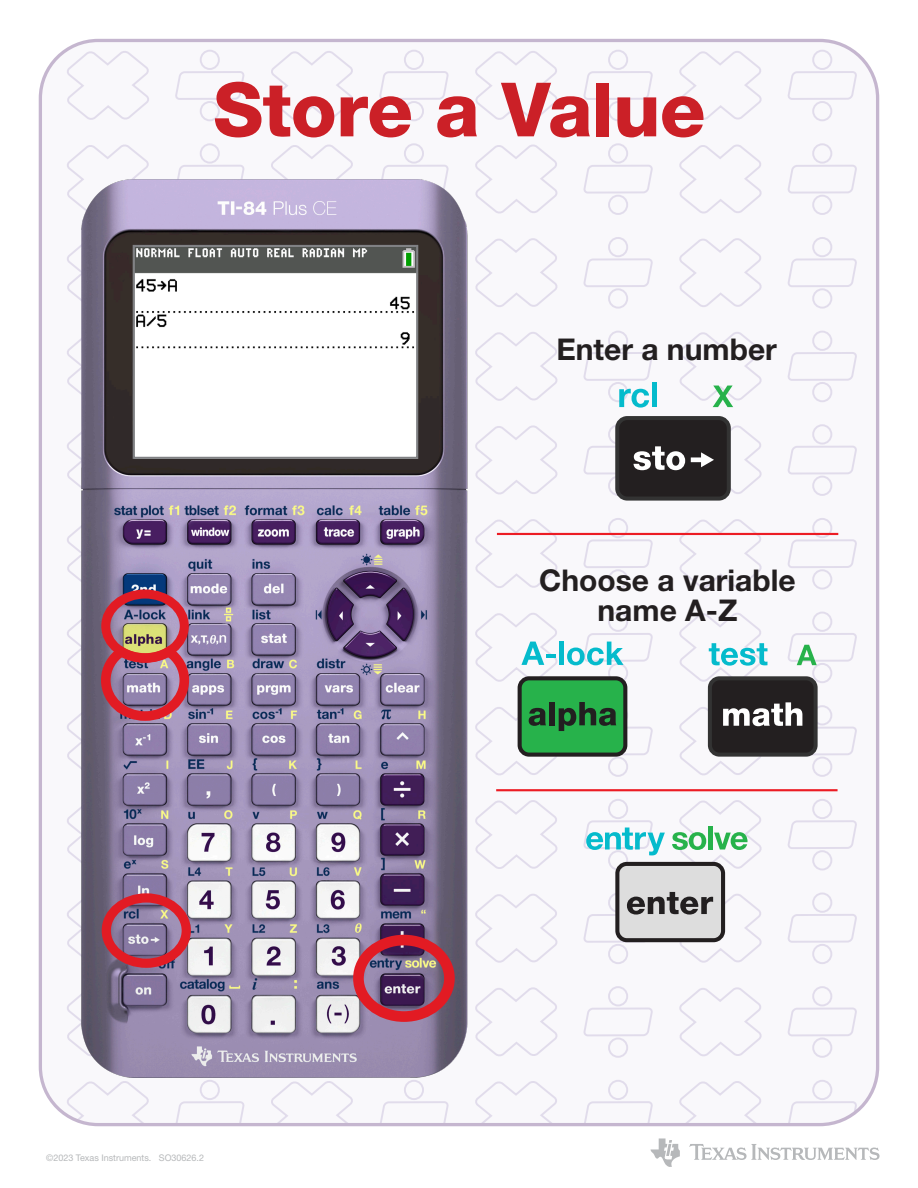
<style>
.page{position:relative;width:918px;height:1188px;background:#fff}
.page>*{position:absolute;margin:0;border:0;box-sizing:border-box;transform-origin:0 0}
.t1{font:800 75px "Helvetica Neue LT Std";letter-spacing:-.01em;color:#cb2027}
.t2{font:700 30px/30px "Helvetica Neue LT Std";color:#231f20;text-align:center}
.t3{font:9.15px "Helvetica Neue LT Std";color:#b6b8ba}
</style>
<div class="page">
<div style="left:40px;top:40px;width:838px;height:1085px;background:#f9f8fb;border-radius:58px"></div>
<svg style="left:64px;top:49px;width:85px;height:71px"></svg>
<svg style="left:175px;top:71px;width:70px;height:29px"></svg>
<div style="left:200px;top:50px;width:20px;height:20px;border:2px solid #b7aad0;border-radius:50%"></div>
<div style="left:200px;top:101px;width:20px;height:20px;border:2px solid #b7aad0;border-radius:50%"></div>
<svg style="left:271px;top:51px;width:82px;height:69px"></svg>
<svg style="left:379px;top:71px;width:70px;height:29px"></svg>
<div style="left:404px;top:50px;width:20px;height:20px;border:2px solid #b7aad0;border-radius:50%"></div>
<div style="left:404px;top:101px;width:20px;height:20px;border:2px solid #b7aad0;border-radius:50%"></div>
<svg style="left:475px;top:51px;width:83px;height:69px"></svg>
<svg style="left:583px;top:71px;width:70px;height:29px"></svg>
<div style="left:608px;top:50px;width:20px;height:20px;border:2px solid #b7aad0;border-radius:50%"></div>
<div style="left:608px;top:101px;width:20px;height:20px;border:2px solid #b7aad0;border-radius:50%"></div>
<svg style="left:679px;top:51px;width:83px;height:69px"></svg>
<svg style="left:788px;top:71px;width:69px;height:29px"></svg>
<div style="left:812px;top:50px;width:20px;height:20px;border:2px solid #b7aad0;border-radius:50%"></div>
<div style="left:812px;top:101px;width:20px;height:20px;border:2px solid #b7aad0;border-radius:50%"></div>
<svg style="left:80px;top:144px;width:56px;height:8px"></svg>
<div style="left:200px;top:143px;width:20px;height:21px;border:2px solid #b7aad0;border-radius:50%"></div>
<svg style="left:284px;top:144px;width:56px;height:8px"></svg>
<div style="left:404px;top:143px;width:20px;height:21px;border:2px solid #b7aad0;border-radius:50%"></div>
<svg style="left:488px;top:144px;width:70px;height:70px"></svg>
<svg style="left:583px;top:165px;width:70px;height:29px"></svg>
<div style="left:608px;top:143px;width:20px;height:21px;border:2px solid #b7aad0;border-radius:50%"></div>
<div style="left:608px;top:195px;width:20px;height:20px;border:2px solid #b7aad0;border-radius:50%"></div>
<svg style="left:679px;top:144px;width:83px;height:70px"></svg>
<svg style="left:788px;top:165px;width:69px;height:29px"></svg>
<div style="left:812px;top:143px;width:20px;height:21px;border:2px solid #b7aad0;border-radius:50%"></div>
<div style="left:812px;top:195px;width:20px;height:20px;border:2px solid #b7aad0;border-radius:50%"></div>
<svg style="left:494px;top:238px;width:64px;height:69px"></svg>
<svg style="left:583px;top:258px;width:70px;height:29px"></svg>
<div style="left:608px;top:237px;width:20px;height:20px;border:2px solid #b7aad0;border-radius:50%"></div>
<div style="left:608px;top:288px;width:20px;height:21px;border:2px solid #b7aad0;border-radius:50%"></div>
<svg style="left:679px;top:238px;width:83px;height:69px"></svg>
<svg style="left:788px;top:258px;width:69px;height:29px"></svg>
<div style="left:812px;top:237px;width:20px;height:20px;border:2px solid #b7aad0;border-radius:50%"></div>
<div style="left:812px;top:288px;width:20px;height:21px;border:2px solid #b7aad0;border-radius:50%"></div>
<svg style="left:494px;top:332px;width:64px;height:69px"></svg>
<svg style="left:583px;top:352px;width:70px;height:29px"></svg>
<div style="left:608px;top:331px;width:20px;height:20px;border:2px solid #b7aad0;border-radius:50%"></div>
<div style="left:608px;top:382px;width:20px;height:20px;border:2px solid #b7aad0;border-radius:50%"></div>
<svg style="left:788px;top:352px;width:69px;height:29px"></svg>
<div style="left:812px;top:331px;width:20px;height:20px;border:2px solid #b7aad0;border-radius:50%"></div>
<div style="left:812px;top:382px;width:20px;height:20px;border:2px solid #b7aad0;border-radius:50%"></div>
<svg style="left:494px;top:425px;width:64px;height:70px"></svg>
<svg style="left:788px;top:445px;width:69px;height:30px"></svg>
<div style="left:812px;top:424px;width:20px;height:21px;border:2px solid #b7aad0;border-radius:50%"></div>
<div style="left:812px;top:476px;width:20px;height:20px;border:2px solid #b7aad0;border-radius:50%"></div>
<svg style="left:494px;top:519px;width:66px;height:69px"></svg>
<svg style="left:583px;top:539px;width:70px;height:29px"></svg>
<div style="left:608px;top:518px;width:20px;height:20px;border:2px solid #b7aad0;border-radius:50%"></div>
<div style="left:608px;top:569px;width:20px;height:21px;border:2px solid #b7aad0;border-radius:50%"></div>
<svg style="left:677px;top:519px;width:87px;height:69px"></svg>
<svg style="left:788px;top:539px;width:69px;height:29px"></svg>
<div style="left:812px;top:518px;width:20px;height:20px;border:2px solid #b7aad0;border-radius:50%"></div>
<div style="left:812px;top:569px;width:20px;height:21px;border:2px solid #b7aad0;border-radius:50%"></div>
<div style="left:608px;top:612px;width:20px;height:20px;border:2px solid #b7aad0;border-radius:50%"></div>
<div style="left:608px;top:663px;width:20px;height:20px;border:2px solid #b7aad0;border-radius:50%"></div>
<div style="left:812px;top:612px;width:20px;height:20px;border:2px solid #b7aad0;border-radius:50%"></div>
<div style="left:812px;top:663px;width:20px;height:20px;border:2px solid #b7aad0;border-radius:50%"></div>
<svg style="left:494px;top:800px;width:64px;height:69px"></svg>
<div style="left:608px;top:799px;width:20px;height:20px;border:2px solid #b7aad0;border-radius:50%"></div>
<div style="left:608px;top:850px;width:20px;height:21px;border:2px solid #b7aad0;border-radius:50%"></div>
<svg style="left:788px;top:820px;width:69px;height:29px"></svg>
<div style="left:812px;top:799px;width:20px;height:20px;border:2px solid #b7aad0;border-radius:50%"></div>
<div style="left:812px;top:850px;width:20px;height:21px;border:2px solid #b7aad0;border-radius:50%"></div>
<svg style="left:494px;top:894px;width:64px;height:69px"></svg>
<svg style="left:788px;top:914px;width:69px;height:29px"></svg>
<div style="left:812px;top:893px;width:20px;height:20px;border:2px solid #b7aad0;border-radius:50%"></div>
<div style="left:812px;top:944px;width:20px;height:20px;border:2px solid #b7aad0;border-radius:50%"></div>
<svg style="left:494px;top:987px;width:64px;height:69px"></svg>
<svg style="left:583px;top:1007px;width:70px;height:30px"></svg>
<div style="left:608px;top:986px;width:20px;height:20px;border:2px solid #b7aad0;border-radius:50%"></div>
<div style="left:608px;top:1038px;width:20px;height:20px;border:2px solid #b7aad0;border-radius:50%"></div>
<svg style="left:679px;top:987px;width:83px;height:69px"></svg>
<svg style="left:788px;top:1007px;width:69px;height:30px"></svg>
<div style="left:812px;top:986px;width:20px;height:20px;border:2px solid #b7aad0;border-radius:50%"></div>
<div style="left:812px;top:1038px;width:20px;height:20px;border:2px solid #b7aad0;border-radius:50%"></div>
<svg style="left:64px;top:1097px;width:85px;height:28px"></svg>
<svg style="left:176px;top:1101px;width:69px;height:21px"></svg>
<div style="left:200px;top:1080px;width:20px;height:20px;border:2px solid #b7aad0;border-radius:50%"></div>
<svg style="left:271px;top:1097px;width:82px;height:25px"></svg>
<svg style="left:380px;top:1101px;width:69px;height:21px"></svg>
<div style="left:404px;top:1080px;width:20px;height:20px;border:2px solid #b7aad0;border-radius:50%"></div>
<svg style="left:475px;top:1081px;width:82px;height:41px"></svg>
<svg style="left:584px;top:1101px;width:69px;height:21px"></svg>
<div style="left:608px;top:1080px;width:20px;height:20px;border:2px solid #b7aad0;border-radius:50%"></div>
<svg style="left:679px;top:1081px;width:82px;height:41px"></svg>
<svg style="left:788px;top:1101px;width:71px;height:24px"></svg>
<div style="left:812px;top:1080px;width:20px;height:20px;border:2px solid #b7aad0;border-radius:50%"></div>
<svg style="left:651px;top:1138px;width:29px;height:29px"></svg>
<svg style="left:689px;top:1144px;width:191px;height:16px"></svg>
<img style="left:67px;top:152px;width:427px;height:945px">
<img style="left:136px;top:248px;width:279px;height:208px">
<div style="left:102px;top:893px;width:89px;height:75px;border:9px solid #e21b23;border-radius:50%"></div>
<div style="left:353px;top:935px;width:102px;height:87px;border:11px solid #e21b23;border-radius:50%"></div>
<div style="left:617px;top:864px;width:106px;height:76px;background:#ddd;border-radius:9px"></div>
<div style="left:615px;top:862px;width:110px;height:80px;border:4px solid #231f20;border-radius:9px"></div>
<svg style="left:583px;top:820px;width:82px;height:35px"></svg>
<svg style="left:672px;top:800px;width:90px;height:71px"></svg>
<svg style="left:583px;top:891px;width:179px;height:73px"></svg>
<div style="left:617px;top:418px;width:112px;height:81px;background:#231f20;border-radius:10px"></div>
<div style="left:615px;top:416px;width:116px;height:85px;border:4px solid #333;border-radius:10px"></div>
<svg style="left:583px;top:423px;width:179px;height:74px"></svg>
<svg style="left:619px;top:389px;width:30px;height:19px"></svg>
<div style="left:652px;top:382px;width:5px;height:25px;background:#05bbcc"></div>
<svg style="left:679px;top:332px;width:83px;height:75px"></svg>
<div style="left:710px;top:678px;width:106px;height:77px;background:#231f20;border-radius:9px"></div>
<div style="left:708px;top:676px;width:110px;height:81px;border:4px solid #333;border-radius:9px"></div>
<svg style="left:679px;top:613px;width:88px;height:71px"></svg>
<svg style="left:788px;top:633px;width:69px;height:32px"></svg>
<svg style="left:679px;top:702px;width:178px;height:75px"></svg>
<div style="left:520px;top:678px;width:105px;height:77px;background:#27b24b;border-radius:9px"></div>
<div style="left:518px;top:676px;width:109px;height:81px;border:4px solid #231f20;border-radius:9px"></div>
<svg style="left:473px;top:702px;width:180px;height:76px"></svg>
<svg style="left:473px;top:610px;width:87px;height:74px"></svg>
<hr style="left:546px;top:654px;width:10px;height:4px;background:#05bbcc">
<div style="left:559px;top:642px;width:5px;height:23px;background:#05bbcc"></div>
<svg style="left:567px;top:633px;width:86px;height:32px"></svg>
<div style="left:133px;top:245px;width:285px;height:214px;border:2px solid #808184"></div>
<div style="left:101px;top:590px;width:88px;height:73px;border:9px solid #e21b23;border-radius:50%"></div>
<svg style="left:67px;top:610px;width:179px;height:168px"></svg>
<hr style="left:497px;top:533px;width:341px;height:2px;background:#ec1c24">
<hr style="left:496px;top:789px;width:342px;height:2px;background:#ec1c24">
<h1 class="t1" style="left:213px;top:65px;width:494px">Store a Value</h1>
<p class="t2" style="left:556px;top:334px;width:222px">Enter a number</p>
<p class="t2" style="left:539px;top:564px;width:258px">Choose a variable name A-Z</p>
<p class="t3" style="left:46px;top:1152px;width:159px">©2023 Texas Instruments. SO30626.2</p>
</div>
